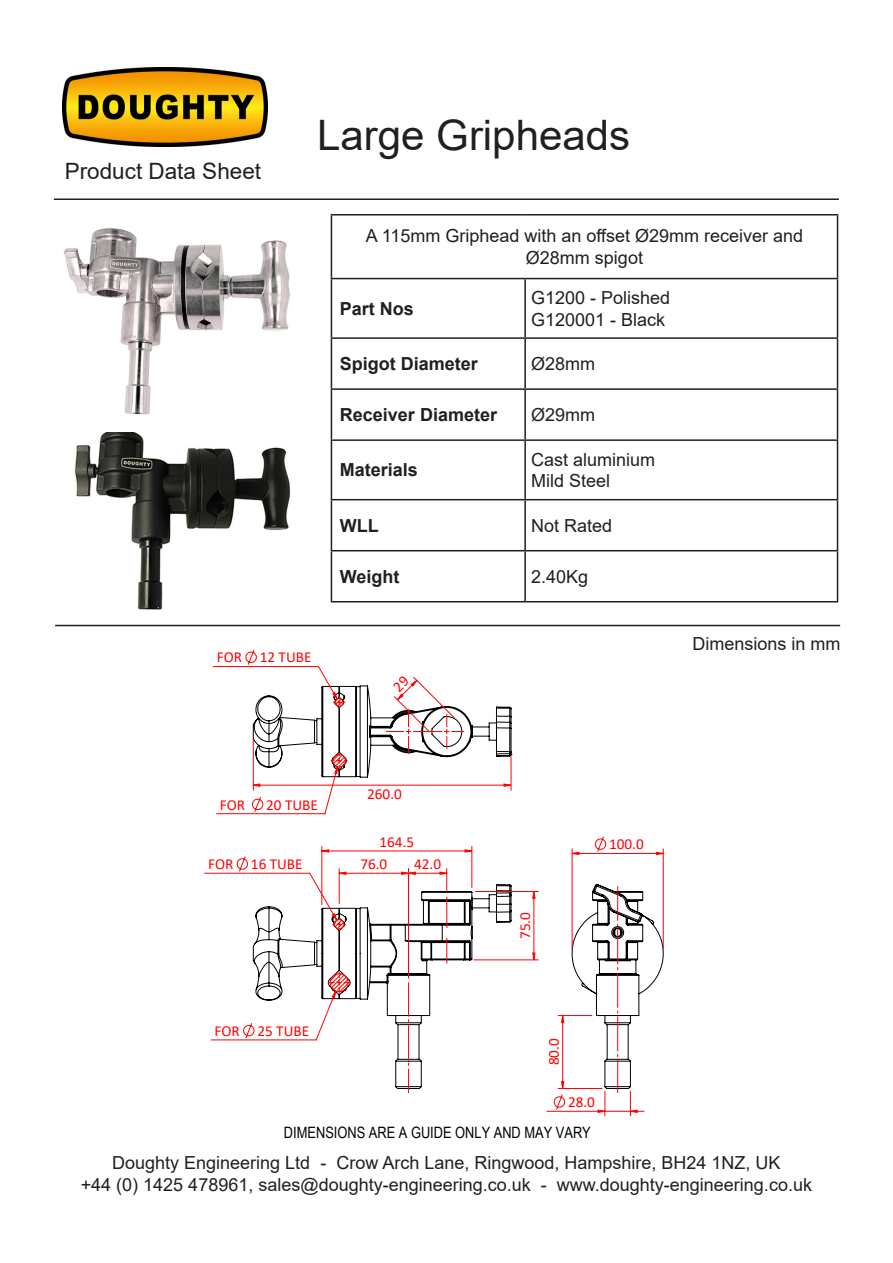
<style>
.page{position:relative;width:893px;height:1263px;background:#fff}
.page>*{position:absolute;margin:0;border:0;box-sizing:border-box;transform-origin:0 0}
.t1{font:42px "Arial";color:#231f20}
.t2{font:22.5px "Arial";color:#231f20}
.t3{font:18px/21.6px "Arial";color:#231f20;text-align:center}
.t4{font:700 18px "Arial";color:#231f20}
.t5{font:15.6px "Arial Narrow";color:#000}
.t6{font:15.15px "Calibri";color:#f00}
</style>
<div class="page">
<img style="left:63px;top:68px;width:205px;height:79px">
<hr style="left:54px;top:198px;width:785px;height:2px;background:#231f20">
<hr style="left:55px;top:625px;width:785px;height:1px;background:#231f20">
<img style="left:74px;top:432px;width:217px;height:178px">
<svg style="left:245px;top:649px;width:12px;height:16px"></svg>
<svg style="left:204px;top:666px;width:120px;height:375px"></svg>
<hr style="left:200px;top:1164px;width:473px;height:1px;background:#c0c0c0">
<hr style="left:200px;top:644px;width:1px;height:504px;background:#c0c0c0">
<hr style="left:200px;top:644px;width:473px;height:1px;background:#c0c0c0">
<hr style="left:715px;top:644px;width:1px;height:504px;background:#c0c0c0">
<hr style="left:331px;top:214px;width:194px;height:2px;background:#231f20">
<hr style="left:331px;top:216px;width:1px;height:62px;background:#231f20">
<hr style="left:525px;top:214px;width:313px;height:2px;background:#231f20">
<hr style="left:837px;top:216px;width:1px;height:62px;background:#231f20">
<hr style="left:331px;top:278px;width:194px;height:1px;background:#231f20">
<hr style="left:331px;top:279px;width:1px;height:58px;background:#231f20">
<hr style="left:525px;top:278px;width:313px;height:1px;background:#231f20">
<hr style="left:524px;top:279px;width:2px;height:58px;background:#231f20">
<hr style="left:837px;top:279px;width:1px;height:58px;background:#231f20">
<hr style="left:331px;top:337px;width:194px;height:2px;background:#231f20">
<hr style="left:331px;top:339px;width:1px;height:49px;background:#231f20">
<hr style="left:525px;top:337px;width:313px;height:2px;background:#231f20">
<hr style="left:524px;top:339px;width:2px;height:49px;background:#231f20">
<hr style="left:837px;top:339px;width:1px;height:49px;background:#231f20">
<hr style="left:331px;top:388px;width:194px;height:2px;background:#231f20">
<hr style="left:331px;top:390px;width:1px;height:49px;background:#231f20">
<hr style="left:525px;top:388px;width:313px;height:2px;background:#231f20">
<hr style="left:524px;top:390px;width:2px;height:49px;background:#231f20">
<hr style="left:837px;top:390px;width:1px;height:49px;background:#231f20">
<hr style="left:331px;top:439px;width:194px;height:2px;background:#231f20">
<hr style="left:331px;top:441px;width:1px;height:58px;background:#231f20">
<hr style="left:525px;top:439px;width:313px;height:2px;background:#231f20">
<hr style="left:524px;top:441px;width:2px;height:58px;background:#231f20">
<hr style="left:837px;top:441px;width:1px;height:58px;background:#231f20">
<hr style="left:331px;top:499px;width:194px;height:1px;background:#231f20">
<hr style="left:331px;top:500px;width:1px;height:50px;background:#231f20">
<hr style="left:525px;top:499px;width:313px;height:1px;background:#231f20">
<hr style="left:524px;top:500px;width:2px;height:50px;background:#231f20">
<hr style="left:837px;top:500px;width:1px;height:50px;background:#231f20">
<hr style="left:331px;top:550px;width:194px;height:1px;background:#231f20">
<hr style="left:331px;top:551px;width:1px;height:50px;background:#231f20">
<hr style="left:525px;top:550px;width:313px;height:1px;background:#231f20">
<hr style="left:524px;top:551px;width:2px;height:50px;background:#231f20">
<hr style="left:837px;top:551px;width:1px;height:50px;background:#231f20">
<hr style="left:331px;top:601px;width:194px;height:1px;background:#231f20">
<hr style="left:525px;top:601px;width:313px;height:1px;background:#231f20">
<img style="left:63px;top:228px;width:227px;height:187px">
<svg style="left:237px;top:675px;width:427px;height:441px"></svg>
<p class="t2" style="left:65px;top:155px;width:198px">Product Data Sheet</p>
<p class="t1" style="left:317px;top:106px;width:314px">Large Gripheads</p>
<p class="t3" style="left:366px;top:225px;width:439px">A 115mm Griphead with an offset Ø29mm receiver and<br>Ø28mm spigot</p>
<p class="t4" style="left:340px;top:296px;width:76px">Part Nos</p>
<p class="t3" style="left:531px;top:287px;width:141px">G1200 - Polished</p>
<p class="t3" style="left:531px;top:308px;width:136px">G120001 - Black</p>
<p class="t4" style="left:340px;top:351px;width:140px">Spigot Diameter</p>
<p class="t3" style="left:531px;top:353px;width:66px">Ø28mm</p>
<p class="t4" style="left:340px;top:402px;width:159px">Receiver Diameter</p>
<p class="t3" style="left:531px;top:404px;width:66px">Ø29mm</p>
<p class="t4" style="left:340px;top:457px;width:80px">Materials</p>
<p class="t3" style="left:531px;top:448px;width:126px">Cast aluminium</p>
<p class="t3" style="left:531px;top:470px;width:81px">Mild Steel</p>
<p class="t4" style="left:340px;top:513px;width:40px">WLL</p>
<p class="t3" style="left:531px;top:514px;width:83px">Not Rated</p>
<p class="t4" style="left:340px;top:564px;width:61px">Weight</p>
<p class="t3" style="left:531px;top:565px;width:59px">2.40Kg</p>
<p class="t6" style="left:217px;top:647px;width:96px">FOR 12 TUBE</p>
<p class="t3" style="left:692px;top:632px;width:150px">Dimensions in mm</p>
<p class="t6" style="left:220px;top:794px;width:27px">FOR</p>
<p class="t6" style="left:266px;top:794px;width:53px">20 TUBE</p>
<p class="t6" style="left:208px;top:853px;width:96px">FOR 16 TUBE</p>
<p class="t6" style="left:367px;top:784px;width:36px">260.0</p>
<p class="t6" style="left:380px;top:831px;width:36px">164.5</p>
<p class="t6" style="left:360px;top:854px;width:28px">76.0</p>
<p class="t6" style="left:414px;top:854px;width:28px">42.0</p>
<p class="t6" style="left:515px;top:939px;width:28px;rotate:-90deg">75.0</p>
<p class="t6" style="left:609px;top:834px;width:36px">100.0</p>
<p class="t6" style="left:214px;top:1020px;width:96px">FOR 25 TUBE</p>
<p class="t6" style="left:543px;top:1065px;width:28px;rotate:-90deg">80.0</p>
<p class="t6" style="left:568px;top:1091px;width:28px">28.0</p>
<p class="t5" style="left:284px;top:1121px;width:308px">DIMENSIONS ARE A GUIDE ONLY AND MAY VARY</p>
<p class="t3" style="left:112px;top:1152px;width:670px">Doughty Engineering Ltd - Crow Arch Lane, Ringwood, Hampshire, BH24 1NZ, UK</p>
<p class="t3" style="left:81px;top:1173px;width:733px">+44 (0) 1425 478961, sales@doughty-engineering.co.uk - www.doughty-engineering.co.uk</p>
</div>
